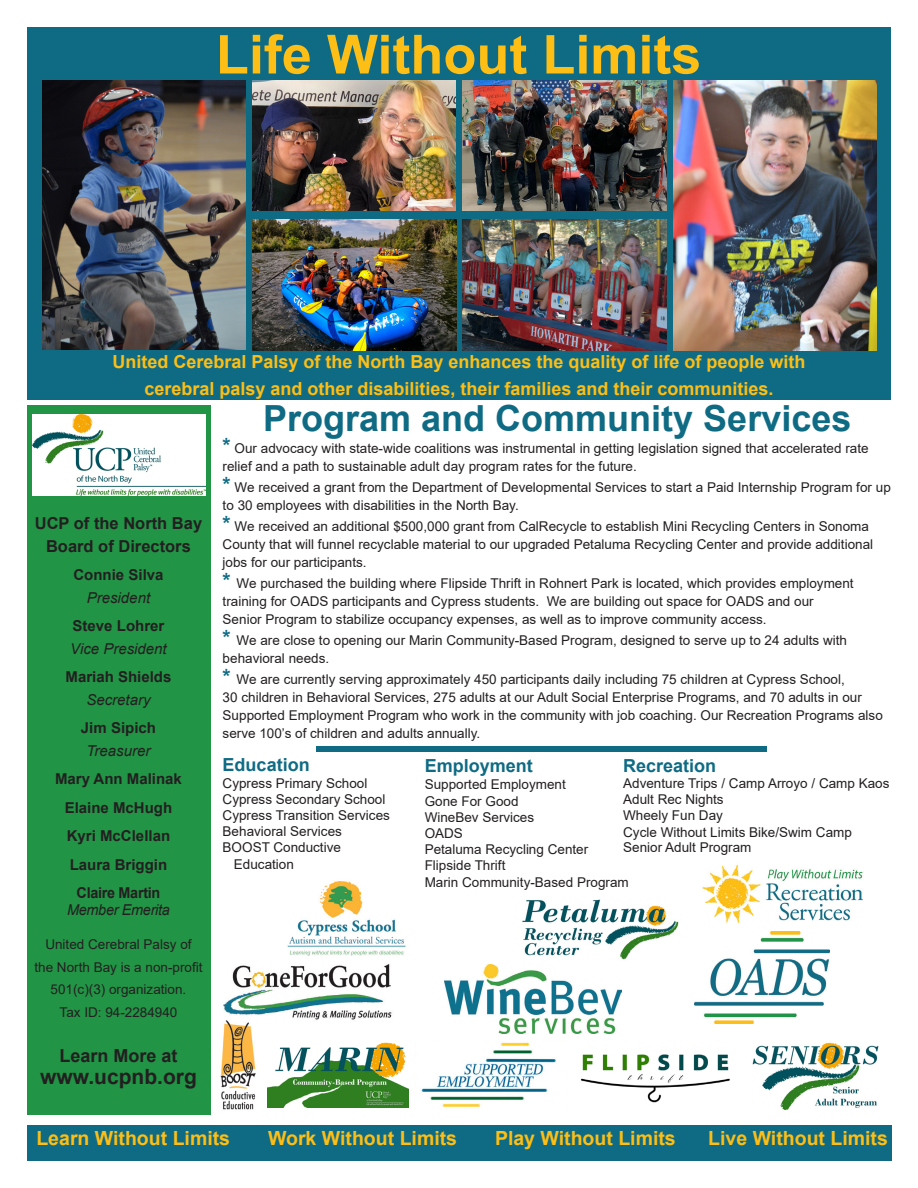
<style>
.page{position:relative;width:918px;height:1188px;background:#fff}
.page>*{position:absolute;margin:0;border:0;box-sizing:border-box;transform-origin:0 0}
.header_back_pg{font:700 54px "Arial";color:#fdbe15}
.t1{font:700 36px "Arial";color:#0f6b84}
.t2{font:700 21px "Arial";color:#231f20}
.header_back_pg-2{font:700 19.5px "Arial";color:#fdbe15}
.t3{font:700 18px/27px "Arial";color:#fdbe15;text-align:center}
.header_back_pg-3{font:700 18px "Arial";color:#0f6b84}
.t4{font:700 18px "Arial";color:#231f20}
.header_back_pg-4{font:700 16.5px "Arial";color:#231f20}
.BoD_Name{font:700 15px "Arial";color:#231f20}
.BoD_Title{font:italic 15px "Arial";color:#231f20}
.BoD_Name-2{font:italic 15px "Arial";letter-spacing:-.02em;color:#231f20;scale:.96 1}
.BoD_Name-3{font:700 15px "Arial";letter-spacing:-.02em;color:#231f20;scale:.96 1}
.t5{font:13.5px/18px "Arial";color:#231f20}
.s1{font-weight:700;font-size:21px;color:#0f6b84}
</style>
<div class="page">
<div style="left:27px;top:27px;width:864px;height:373px;background:#0f6b84"></div>
<div style="left:27px;top:1125px;width:865px;height:36px;background:#0f6b84"></div>
<img style="left:694px;top:932px;width:136px;height:92px">
<img style="left:702px;top:864px;width:161px;height:60px">
<img style="left:287px;top:881px;width:119px;height:75px">
<img style="left:223px;top:964px;width:169px;height:56px">
<img style="left:752px;top:1042px;width:127px;height:68px">
<img style="left:220px;top:1020px;width:36px;height:90px">
<div style="left:27px;top:405px;width:184px;height:710px;background:#229446"></div>
<img style="left:580px;top:1054px;width:150px;height:49px">
<img style="left:32px;top:414px;width:174px;height:82px">
<div style="left:317px;top:746px;width:450px;height:6px;background:#0f6b84"></div>
<img style="left:421px;top:1042px;width:135px;height:65px">
<img style="left:522px;top:899px;width:157px;height:61px">
<img style="left:43px;top:80px;width:202px;height:269px">
<img style="left:252px;top:220px;width:204px;height:130px">
<img style="left:462px;top:80px;width:205px;height:131px">
<img style="left:252px;top:80px;width:204px;height:131px">
<img style="left:673px;top:80px;width:203px;height:270px">
<img style="left:462px;top:220px;width:204px;height:130px">
<img style="left:267px;top:1042px;width:142px;height:65px">
<img style="left:445px;top:965px;width:177px;height:68px">
<p class="header_back_pg" style="left:216px;top:16px;width:487px">Life Without Limits</p>
<p class="t3" style="left:112px;top:348px;width:695px">United Cerebral Palsy of the North Bay enhances the quality of life of people with cerebral palsy and other disabilities, their families and their communities.</p>
<p class="header_back_pg-4" style="left:35px;top:512px;width:169px">UCP of the North Bay</p>
<p class="header_back_pg-4" style="left:46px;top:534px;width:146px">Board of Directors</p>
<p class="BoD_Name" style="left:73px;top:565px;width:92px">Connie Silva</p>
<p class="BoD_Title" style="left:87px;top:588px;width:65px">President</p>
<p class="BoD_Name" style="left:73px;top:616px;width:93px">Steve Lohrer</p>
<p class="BoD_Title" style="left:70px;top:639px;width:98px">Vice President</p>
<p class="BoD_Name" style="left:66px;top:667px;width:107px">Mariah Shields</p>
<p class="BoD_Title" style="left:86px;top:690px;width:66px">Secretary</p>
<p class="BoD_Name" style="left:81px;top:718px;width:77px">Jim Sipich</p>
<p class="BoD_Title" style="left:87px;top:741px;width:65px">Treasurer</p>
<p class="BoD_Name" style="left:55px;top:769px;width:128px">Mary Ann Malinak</p>
<p class="BoD_Name" style="left:65px;top:797px;width:109px">Elaine McHugh</p>
<p class="BoD_Name" style="left:67px;top:826px;width:105px">Kyri McClellan</p>
<p class="BoD_Name" style="left:70px;top:854px;width:99px">Laura Briggin</p>
<p class="BoD_Name-3" style="left:77px;top:883px;width:89px">Claire Martin</p>
<p class="BoD_Name-2" style="left:67px;top:900px;width:108px">Member Emerita</p>
<p class="t5" style="left:34px;top:933px;width:170px;line-height:22.5px;text-align:center">United Cerebral Palsy of the North Bay is a non-profit<br>501(c)(3) organization.</p>
<p class="t5" style="left:60px;top:1003px;width:119px">Tax ID: 94-2284940</p>
<p class="t4" style="left:59px;top:1043px;width:120px">Learn More at</p>
<p class="t2" style="left:40px;top:1062px;width:158px">www.ucpnb.org</p>
<p class="t1" style="left:263px;top:393px;width:590px">Program and Community Services</p>
<p class="t5" style="left:223px;top:439px;width:647px"><span class="s1">*</span> Our advocacy with state-wide coalitions was instrumental in getting legislation signed that accelerated rate relief and a path to sustainable adult day program rates for the future.</p>
<p class="t5" style="left:223px;top:478px;width:670px"><span class="s1">*</span> We received a grant from the Department of Developmental Services to start a Paid Internship Program for up to 30 employees with disabilities in the North Bay.</p>
<p class="t5" style="left:223px;top:517px;width:652px"><span class="s1">*</span> We received an additional $500,000 grant from CalRecycle to establish Mini Recycling Centers in Sonoma<br>County that will funnel recyclable material to our upgraded Petaluma Recycling Center and provide additional jobs for our participants.</p>
<p class="t5" style="left:223px;top:574px;width:633px"><span class="s1">*</span> We purchased the building where Flipside Thrift in Rohnert Park is located, which provides employment</p>
<p class="t5" style="left:223px;top:592px;width:593px">training for OADS participants and Cypress students. We are building out space for OADS and our</p>
<p class="t5" style="left:223px;top:610px;width:545px">Senior Program to stabilize occupancy expenses, as well as to improve community access.</p>
<p class="t5" style="left:223px;top:631px;width:626px"><span class="s1">*</span> We are close to opening our Marin Community-Based Program, designed to serve up to 24 adults with</p>
<p class="t5" style="left:223px;top:649px;width:108px">behavioral needs.</p>
<p class="t5" style="left:223px;top:670px;width:624px"><span class="s1">*</span> We are currently serving approximately 450 participants daily including 75 children at Cypress School,</p>
<p class="t5" style="left:223px;top:688px;width:662px">30 children in Behavioral Services, 275 adults at our Adult Social Enterprise Programs, and 70 adults in our<br>Supported Employment Program who work in the community with job coaching. Our Recreation Programs also serve 100’s of children and adults annually.</p>
<p class="header_back_pg-3" style="left:223px;top:752px;width:89px">Education</p>
<p class="t5" style="left:223px;top:774px;width:146px">Cypress Primary School</p>
<p class="t5" style="left:223px;top:790px;width:164px">Cypress Secondary School</p>
<p class="t5" style="left:223px;top:806px;width:169px">Cypress Transition Services</p>
<p class="t5" style="left:223px;top:822px;width:121px">Behavioral Services</p>
<p class="t5" style="left:234px;top:839px;width:109px;line-height:16.2px;text-indent:-11px">BOOST Conductive<br>Education</p>
<p class="header_back_pg-3" style="left:425px;top:753px;width:110px">Employment</p>
<p class="t5" style="left:425px;top:776px;width:143px">Supported Employment</p>
<p class="t5" style="left:425px;top:792px;width:95px">Gone For Good</p>
<p class="t5" style="left:425px;top:808px;width:111px">WineBev Services</p>
<p class="t5" style="left:425px;top:824px;width:40px">OADS</p>
<p class="t5" style="left:425px;top:840px;width:165px">Petaluma Recycling Center</p>
<p class="t5" style="left:425px;top:857px;width:82px">Flipside Thrift</p>
<p class="t5" style="left:425px;top:873px;width:206px">Marin Community-Based Program</p>
<p class="header_back_pg-3" style="left:623px;top:753px;width:95px">Recreation</p>
<p class="t5" style="left:623px;top:774px;width:268px">Adventure Trips / Camp Arroyo / Camp Kaos</p>
<p class="t5" style="left:623px;top:790px;width:102px">Adult Rec Nights</p>
<p class="t5" style="left:623px;top:806px;width:101px">Wheely Fun Day</p>
<p class="t5" style="left:623px;top:823px;width:230px">Cycle Without Limits Bike/Swim Camp</p>
<p class="t5" style="left:623px;top:838px;width:130px">Senior Adult Program</p>
<p class="header_back_pg-2" style="left:36px;top:1124px;width:195px">Learn Without Limits</p>
<p class="header_back_pg-2" style="left:268px;top:1124px;width:191px">Work Without Limits</p>
<p class="header_back_pg-2" style="left:495px;top:1124px;width:182px">Play Without Limits</p>
<p class="header_back_pg-2" style="left:708px;top:1124px;width:181px">Live Without Limits</p>
</div>
